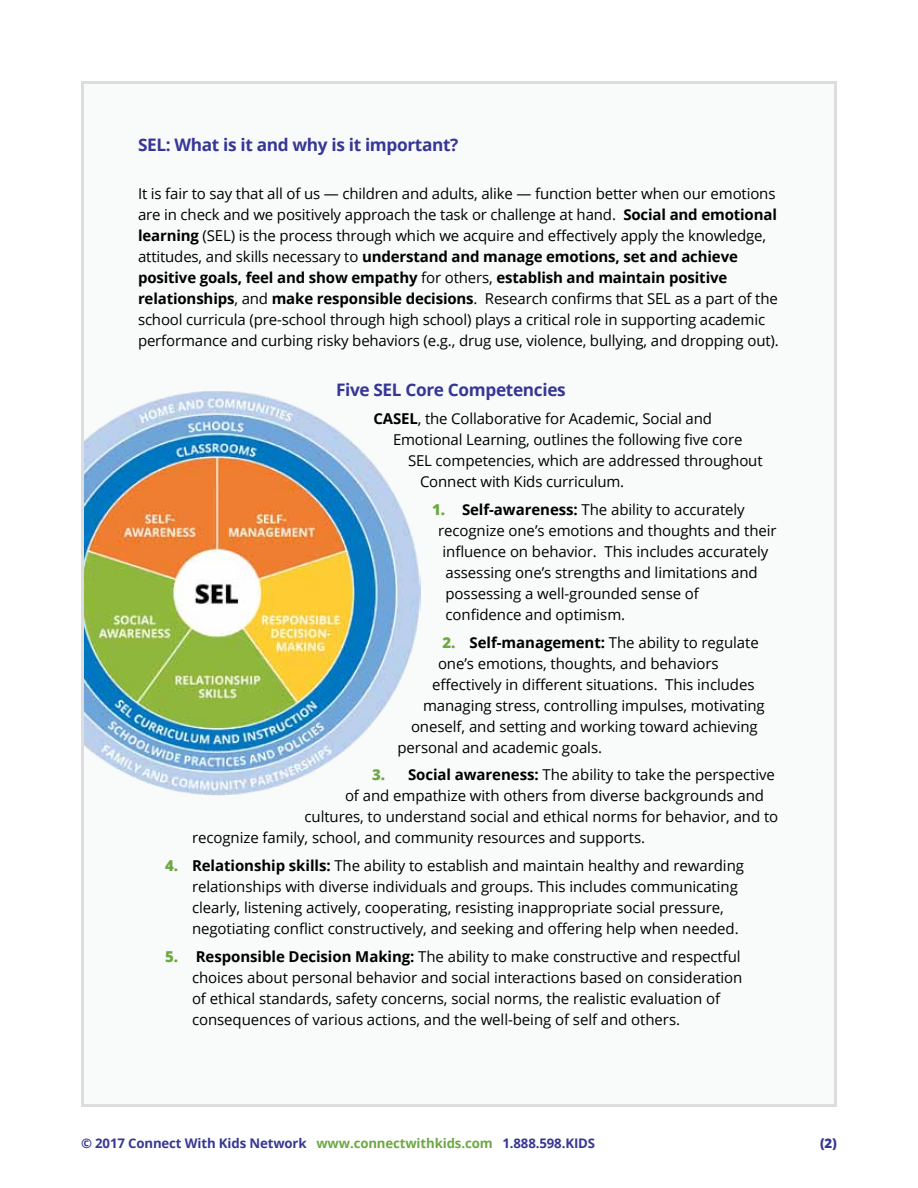
<style>
.page{position:relative;width:918px;height:1188px;background:#fff}
.page>*{position:absolute;margin:0;border:0;box-sizing:border-box;transform-origin:0 0}
.t1{font:700 17.25px "Open Sans";letter-spacing:-.02em;color:#363795}
.t2{font:15px/21px "Open Sans";letter-spacing:-.005em;color:#000}
.t3{font:700 13.2px "Open Sans";letter-spacing:-.01em;color:#363795}
.t4{font:800 13.2px "Open Sans";color:#363795}
.s1{font-weight:700}
.s2{font-weight:800;color:#6da943}
.s3{color:#6da943}
</style>
<div class="page">
<div style="left:82px;top:82px;width:754px;height:1024px;background:#f9fafa"></div>
<img style="left:84px;top:390px;width:336px;height:406px">
<p class="t1" style="left:138px;top:133px;width:322px">SEL: What is it and why is it important?</p>
<p class="t2" style="left:138px;top:183px;width:642px">It is fair to say that all of us — children and adults, alike — function better when our emotions are in check and we positively approach the task or challenge at hand. <span class="s1">Social and emotional learning</span> (SEL) is the process through which we acquire and effectively apply the knowledge, attitudes, and skills necessary to <span class="s1">understand and manage emotions, set and achieve positive goals, feel and show empathy</span> for others, <span class="s1">establish and maintain positive relationships</span>, and <span class="s1">make responsible decisions</span>. Research confirms that SEL as a part of the school curricula (pre-school through high school) plays a critical role in supporting academic performance and curbing risky behaviors (e.g., drug use, violence, bullying, and dropping out).</p>
<p class="t1" style="left:336px;top:378px;width:231px">Five SEL Core Competencies</p>
<p class="t2" style="left:374px;top:408px;width:340px"><span class="s1">CASEL</span>, the Collaborative for Academic, Social and</p>
<p class="t2" style="left:393px;top:429px;width:351px">Emotional Learning, outlines the following five core</p>
<p class="t2" style="left:408px;top:450px;width:356px">SEL competencies, which are addressed throughout</p>
<p class="t2" style="left:420px;top:471px;width:206px">Connect with Kids curriculum.</p>
<p class="t2" style="left:432px;top:499px;width:314px"><span class="s2">1.</span> <span class="s1">Self-awareness:</span> The ability to accurately</p>
<p class="t2" style="left:438px;top:520px;width:340px">recognize one’s emotions and thoughts and their</p>
<p class="t2" style="left:442px;top:541px;width:327px">influence on behavior. This includes accurately</p>
<p class="t2" style="left:446px;top:562px;width:314px">assessing one’s strengths and limitations and</p>
<p class="t2" style="left:446px;top:583px;width:255px">possessing a well-grounded sense of</p>
<p class="t2" style="left:446px;top:604px;width:181px">confidence and optimism.</p>
<p class="t2" style="left:442px;top:631px;width:318px"><span class="s2">2.</span> <span class="s1">Self-management:</span> The ability to regulate</p>
<p class="t2" style="left:438px;top:652px;width:282px">one’s emotions, thoughts, and behaviors</p>
<p class="t2" style="left:432px;top:673px;width:324px">effectively in different situations. This includes</p>
<p class="t2" style="left:423px;top:694px;width:343px">managing stress, controlling impulses, motivating</p>
<p class="t2" style="left:411px;top:715px;width:348px">oneself, and setting and working toward achieving</p>
<p class="t2" style="left:398px;top:736px;width:206px">personal and academic goals.</p>
<p class="t2" style="left:372px;top:764px;width:404px"><span class="s2">3.</span> <span class="s1">Social awareness:</span> The ability to take the perspective</p>
<p class="t2" style="left:345px;top:785px;width:421px">of and empathize with others from diverse backgrounds and</p>
<p class="t2" style="left:304px;top:806px;width:475px">cultures, to understand social and ethical norms for behavior, and to</p>
<p class="t2" style="left:192px;top:827px;width:455px">recognize family, school, and community resources and supports.</p>
<p class="t2" style="left:192px;top:855px;width:554px;text-indent:-27px"><span class="s2">4.</span> <span class="s1">Relationship skills:</span> The ability to establish and maintain healthy and rewarding relationships with diverse individuals and groups. This includes communicating clearly, listening actively, cooperating, resisting inappropriate social pressure, negotiating conflict constructively, and seeking and offering help when needed.</p>
<p class="t2" style="left:192px;top:946px;width:552px;text-indent:-27px"><span class="s2">5.</span> <span class="s1">Responsible Decision Making:</span> The ability to make constructive and respectful choices about personal behavior and social interactions based on consideration of ethical standards, safety concerns, social norms, the realistic evaluation of consequences of various actions, and the well-being of self and others.</p>
<p class="t3" style="left:81px;top:1133px;width:516px">© 2017 Connect With Kids Network <span class="s3">www.connectwithkids.com</span> 1.888.598.KIDS</p>
<p class="t4" style="left:820px;top:1133px;width:18px">(2)</p>
</div>
